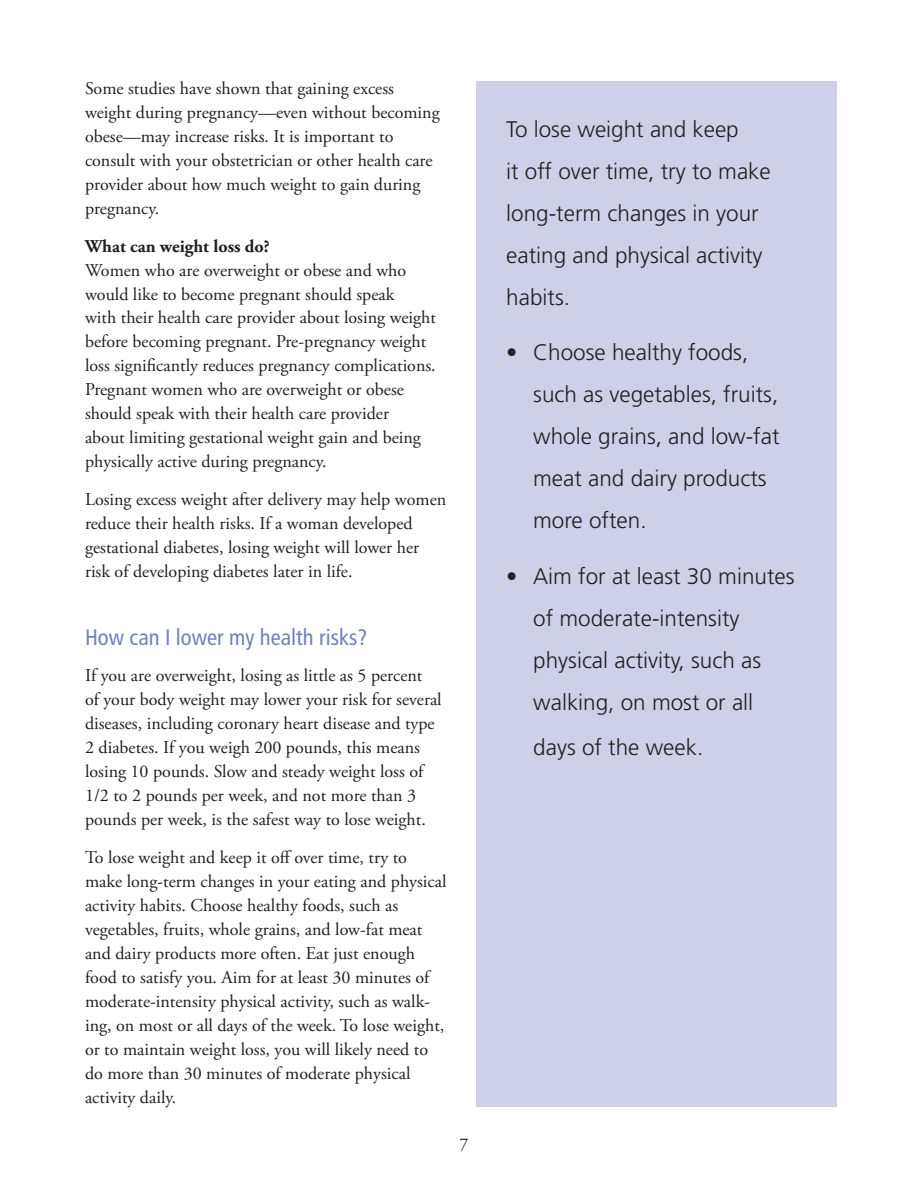
<style>
.page{position:relative;width:918px;height:1188px;background:#fff}
.page>*{position:absolute;margin:0;border:0;box-sizing:border-box;transform-origin:0 0}
.Bulleted{font:300 22.5px/42px "Frutiger";color:#231f20}
.Subtitles{font:condensed 22.5px "Frutiger";color:#7481bf}
.Bulleted-2{font:18px/24px "Adobe Garamond Pro";color:#231f20}
.Bulleted-3{font:700 18px "Adobe Garamond Pro";color:#231f20}
.t1{font:18px "Adobe Garamond";color:#231f20}
</style>
<div class="page">
<div style="left:477px;top:81px;width:360px;height:1026px;background:#cdd0e8"></div>
<p class="Bulleted-2" style="left:85px;top:77px;width:356px">Some studies have shown that gaining excess weight during pregnancy—even without becoming obese—may increase risks. It is important to consult with your obstetrician or other health care provider about how much weight to gain during pregnancy.</p>
<p class="Bulleted-3" style="left:85px;top:235px;width:186px">What can weight loss do?</p>
<p class="Bulleted-2" style="left:85px;top:258px;width:352px">Women who are overweight or obese and who would like to become pregnant should speak<br>with their health care provider about losing weight before becoming pregnant. Pre-pregnancy weight loss significantly reduces pregnancy complications.<br>Pregnant women who are overweight or obese should speak with their health care provider<br>about limiting gestational weight gain and being physically active during pregnancy.</p>
<p class="Bulleted-2" style="left:85px;top:488px;width:363px">Losing excess weight after delivery may help women reduce their health risks. If a woman developed gestational diabetes, losing weight will lower her risk of developing diabetes later in life.</p>
<p class="Subtitles" style="left:85px;top:624px;width:284px">How can I lower my health risks?</p>
<p class="Bulleted-2" style="left:85px;top:664px;width:358px">If you are overweight, losing as little as 5 percent<br>of your body weight may lower your risk for several diseases, including coronary heart disease and type 2 diabetes. If you weigh 200 pounds, this means losing 10 pounds. Slow and steady weight loss of 1/2 to 2 pounds per week, and not more than 3 pounds per week, is the safest way to lose weight.</p>
<p class="Bulleted-2" style="left:85px;top:846px;width:363px">To lose weight and keep it off over time, try to make long-term changes in your eating and physical activity habits. Choose healthy foods, such as vegetables, fruits, whole grains, and low-fat meat and dairy products more often. Eat just enough food to satisfy you. Aim for at least 30 minutes of moderate-intensity physical activity, such as walk&shy;ing, on most or all days of the week. To lose weight, or to maintain weight loss, you will likely need to do more than 30 minutes of moderate physical activity daily.</p>
<p class="t1" style="left:460px;top:1135px;width:10px">7</p>
<p class="Bulleted" style="left:506px;top:108px;width:266px">To lose weight and keep<br>it off over time, try to make long-term changes in your eating and physical activity habits.</p>
<p class="Bulleted" style="left:533px;top:332px;width:248px;text-indent:-27px">• Choose healthy foods, such as vegetables, fruits, whole grains, and low-fat meat and dairy products more often.</p>
<p class="Bulleted" style="left:533px;top:555px;width:263px;text-indent:-27px">• Aim for at least 30 minutes of moderate-intensity physical activity, such as walking, on most or all</p>
<p class="Bulleted" style="left:533px;top:726px;width:172px">days of the week.</p>
</div>
